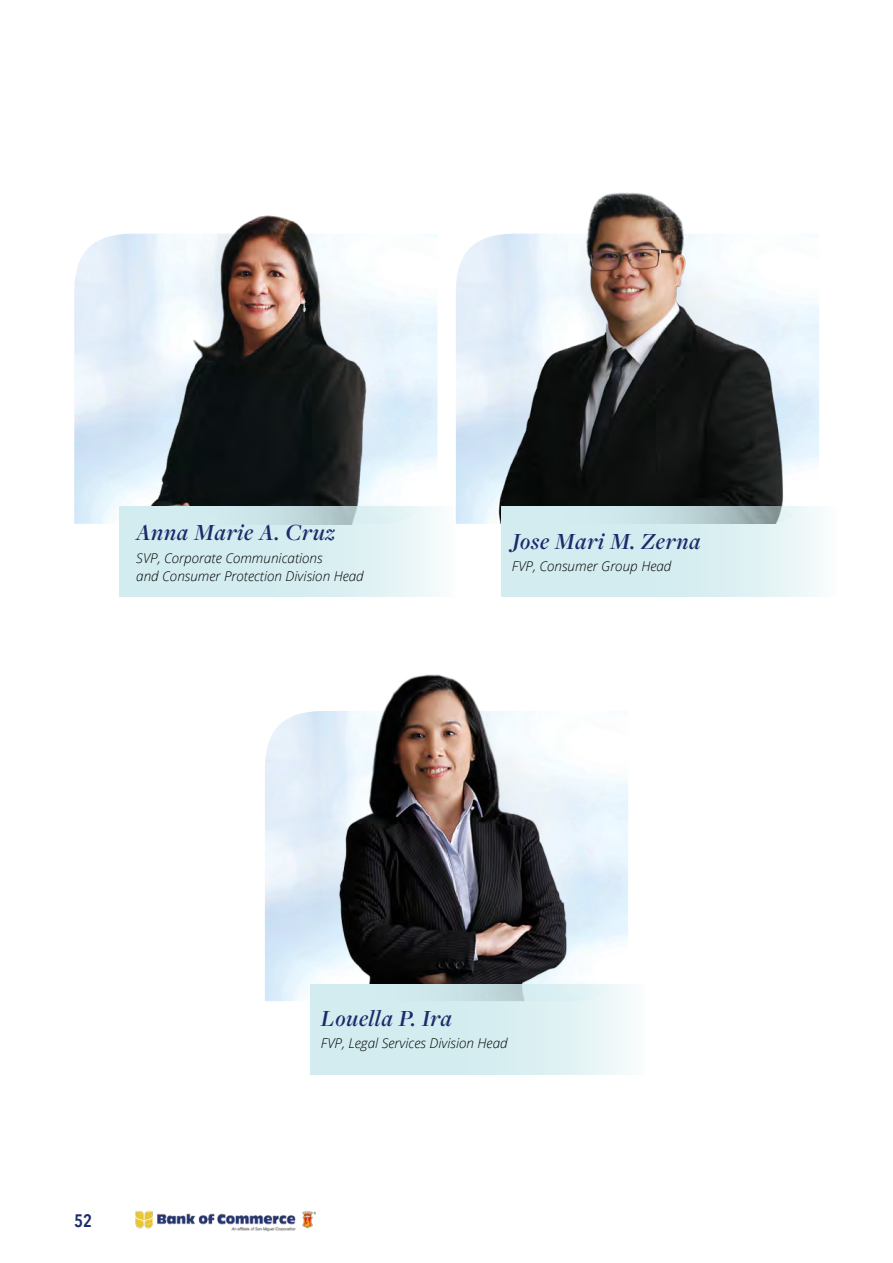
<style>
.page{position:relative;width:893px;height:1263px;background:#fff}
.page>*{position:absolute;margin:0;border:0;box-sizing:border-box;transform-origin:0 0}
.t1{font:italic 600 24px "Freight Disp Pro";letter-spacing:.03em;color:#192b6c}
.t2{font:600 18px "Avenir Next Condensed";color:#192b6c}
.t3{font:italic 300 13.5px/18px "Open Sans";color:#000}
</style>
<div class="page">
<img style="left:74px;top:234px;width:363px;height:290px">
<img style="left:310px;top:674px;width:272px;height:310px">
<img style="left:473px;top:192px;width:328px;height:332px">
<img style="left:129px;top:215px;width:262px;height:291px">
<svg style="left:119px;top:506px;width:318px;height:91px;background:#d6ecef"></svg>
<svg style="left:310px;top:984px;width:318px;height:90px;background:#d7edf0"></svg>
<svg style="left:501px;top:506px;width:318px;height:91px;background:#d4eaed"></svg>
<img style="left:135px;top:1210px;width:181px;height:22px">
<h1 class="t1" style="left:136px;top:516px;width:200px">Anna Marie A. Cruz</h1>
<p class="t3" style="left:136px;top:548px;width:229px">SVP, Corporate Communications<br>and Consumer Protection Division Head</p>
<h1 class="t1" style="left:512px;top:525px;width:190px">Jose Mari M. Zerna</h1>
<p class="t3" style="left:512px;top:557px;width:161px">FVP, Consumer Group Head</p>
<h2 class="t2" style="left:74px;top:1205px;width:19px">52</h2>
<h1 class="t1" style="left:321px;top:1002px;width:133px">Louella P. Ira</h1>
<p class="t3" style="left:321px;top:1034px;width:188px">FVP, Legal Services Division Head</p>
</div>
